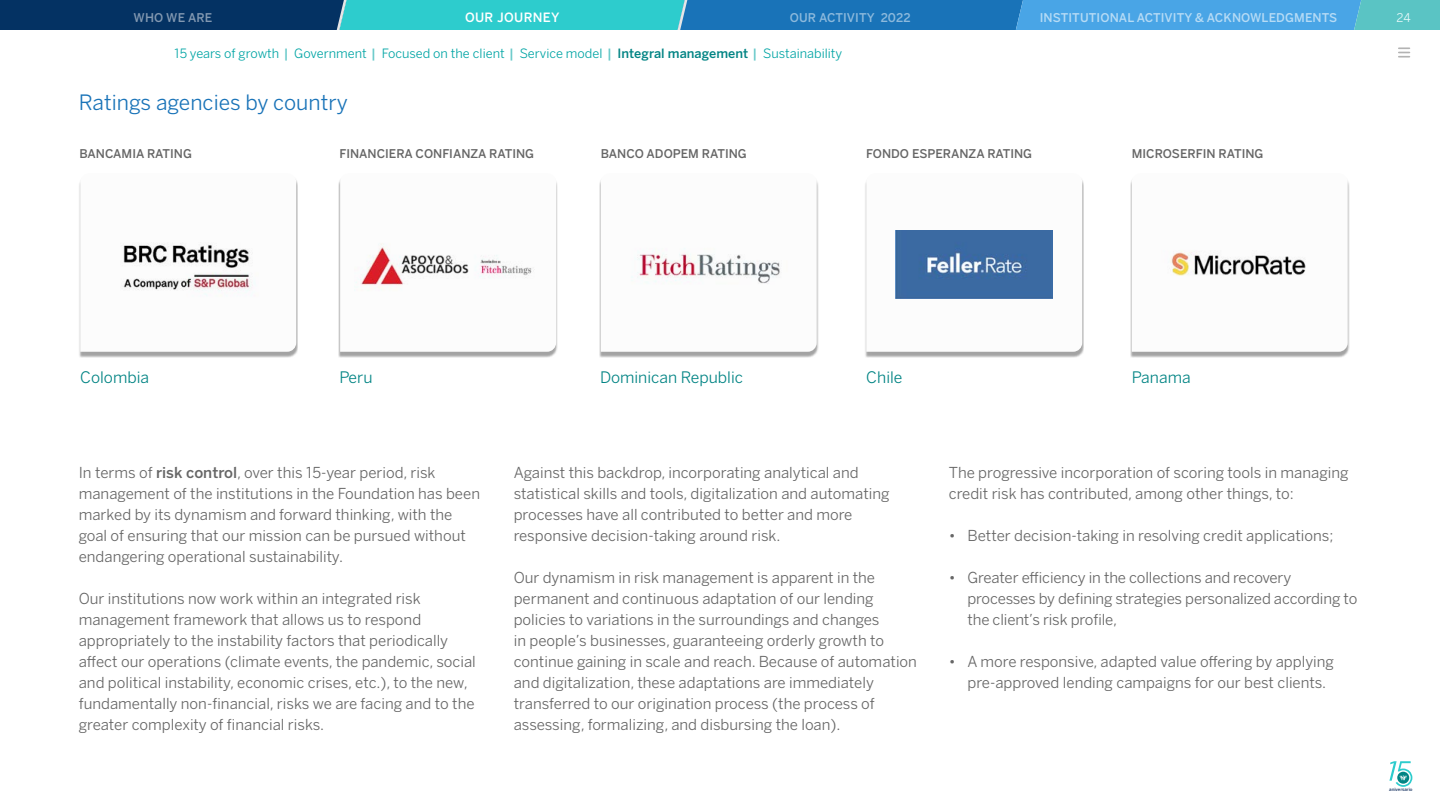
<style>
.page{position:relative;width:1440px;height:810px;background:#fff}
.page>*{position:absolute;margin:0;border:0;box-sizing:border-box;transform-origin:0 0}
.t1{font:21px "Benton Sans BBVA";color:#1973b8}
.t2{font:15.75px "Benton Sans BBVA";color:#028484}
.t3{font:15px/21px "Benton Sans BBVA";color:#666}
.t4{font:12.75px "Benton Sans BBVA";color:#02a5a5}
.t5{font:500 12.75px "Benton Sans BBVA";letter-spacing:.03em;color:#fff}
.t6{font:500 12px "Benton Sans BBVA";color:#666}
.t7{font:500 12px "Benton Sans BBVA";letter-spacing:.01em;color:#b6dbf5}
.t8{font:500 12px "Benton Sans BBVA";letter-spacing:.01em;color:#8cb9dc}
.t9{font:500 12px "Benton Sans BBVA";letter-spacing:.01em;color:#8298b1}
.t10{font:12px "Benton Sans BBVA";color:#eaf9fa}
.t11{font:500 4.43px "Benton Sans BBVA";color:#1c3764}
.s1{font-weight:500;color:#67c9c9}
.s2{font-weight:500;color:#028484}
.s3{font-weight:500}
</style>
<div class="page">
<div style="left:79px;top:175px;width:219px;height:183px;background:#666;opacity:.6"></div>
<svg style="left:80px;top:175px;width:216px;height:177px"></svg>
<img style="left:103px;top:224px;width:170px;height:80px">
<div style="left:338px;top:175px;width:220px;height:183px;background:#666;opacity:.6"></div>
<svg style="left:340px;top:175px;width:216px;height:177px"></svg>
<img style="left:355px;top:231px;width:187px;height:65px">
<div style="left:599px;top:175px;width:220px;height:183px;background:#666;opacity:.6"></div>
<svg style="left:601px;top:175px;width:216px;height:177px"></svg>
<img style="left:620px;top:224px;width:188px;height:81px">
<div style="left:865px;top:175px;width:219px;height:183px;background:#666;opacity:.6"></div>
<svg style="left:866px;top:175px;width:216px;height:177px"></svg>
<img style="left:895px;top:230px;width:158px;height:68px">
<div style="left:1130px;top:175px;width:220px;height:183px;background:#666;opacity:.6"></div>
<svg style="left:1132px;top:175px;width:216px;height:177px"></svg>
<img style="left:1161px;top:239px;width:157px;height:50px">
<svg style="left:1389px;top:761px;width:23px;height:26px"></svg>
<svg style="left:1399px;top:47px;width:10px;height:11px"></svg>
<svg style="left:0;top:0;width:1440px;height:30px;background:#2889b4"></svg>
<p class="t9" style="left:134px;top:10px;width:80px">WHO WE ARE</p>
<p class="t5" style="left:465px;top:9px;width:96px">OUR JOURNEY</p>
<p class="t8" style="left:790px;top:10px;width:122px">OUR ACTIVITY 2022</p>
<p class="t7" style="left:1040px;top:10px;width:299px">INSTITUTIONAL ACTIVITY &amp; ACKNOWLEDGMENTS</p>
<p class="t10" style="left:1397px;top:10px;width:16px">24</p>
<p class="t4" style="left:174px;top:45px;width:669px">15 years of growth <span class="s1">|</span> Government <span class="s1">|</span> Focused on the client <span class="s1">|</span> Service model <span class="s1">|</span> <span class="s2">Integral management</span> <span class="s1">|</span> Sustainability</p>
<h1 class="t1" style="left:79px;top:90px;width:271px">Ratings agencies by country</h1>
<p class="t6" style="left:80px;top:146px;width:114px">BANCAMIA RATING</p>
<p class="t6" style="left:339px;top:146px;width:196px">FINANCIERA CONFIANZA RATING</p>
<p class="t6" style="left:601px;top:146px;width:148px">BANCO ADOPEM RATING</p>
<p class="t6" style="left:866px;top:146px;width:167px">FONDO ESPERANZA RATING</p>
<p class="t6" style="left:1132px;top:146px;width:133px">MICROSERFIN RATING</p>
<p class="t2" style="left:80px;top:368px;width:70px">Colombia</p>
<p class="t2" style="left:339px;top:368px;width:35px">Peru</p>
<p class="t2" style="left:600px;top:368px;width:145px">Dominican Republic</p>
<p class="t2" style="left:866px;top:368px;width:38px">Chile</p>
<p class="t2" style="left:1132px;top:368px;width:60px">Panama</p>
<p class="t3" style="left:79px;top:462px;width:403px">In terms of <span class="s3">risk control</span>, over this 15-year period, risk management of the institutions in the Foundation has been marked by its dynamism and forward thinking, with the goal of ensuring that our mission can be pursued without endangering operational sustainability.</p>
<p class="t3" style="left:79px;top:588px;width:399px">Our institutions now work within an integrated risk management framework that allows us to respond appropriately to the instability factors that periodically affect our operations (climate events, the pandemic, social and political instability, economic crises, etc.), to the new, fundamentally non-financial, risks we are facing and to the greater complexity of financial risks.</p>
<p class="t3" style="left:514px;top:462px;width:377px">Against this backdrop, incorporating analytical and statistical skills and tools, digitalization and automating processes have all contributed to better and more responsive decision-taking around risk.</p>
<p class="t3" style="left:514px;top:567px;width:405px">Our dynamism in risk management is apparent in the permanent and continuous adaptation of our lending policies to variations in the surroundings and changes<br>in people’s businesses, guaranteeing orderly growth to continue gaining in scale and reach. Because of automation and digitalization, these adaptations are immediately transferred to our origination process (the process of assessing, formalizing, and disbursing the loan).</p>
<p class="t3" style="left:949px;top:462px;width:401px">The progressive incorporation of scoring tools in managing credit risk has contributed, among other things, to:</p>
<p class="t3" style="left:949px;top:525px;width:386px">• Better decision-taking in resolving credit applications;</p>
<p class="t3" style="left:968px;top:567px;width:391px;text-indent:-19px">• Greater efficiency in the collections and recovery processes by defining strategies personalized according to the client’s risk profile,</p>
<p class="t3" style="left:968px;top:651px;width:368px;text-indent:-19px">• A more responsive, adapted value offering by applying pre-approved lending campaigns for our best clients.</p>
<p class="t11" style="left:1389px;top:787px;width:25px">aniversario</p>
</div>
